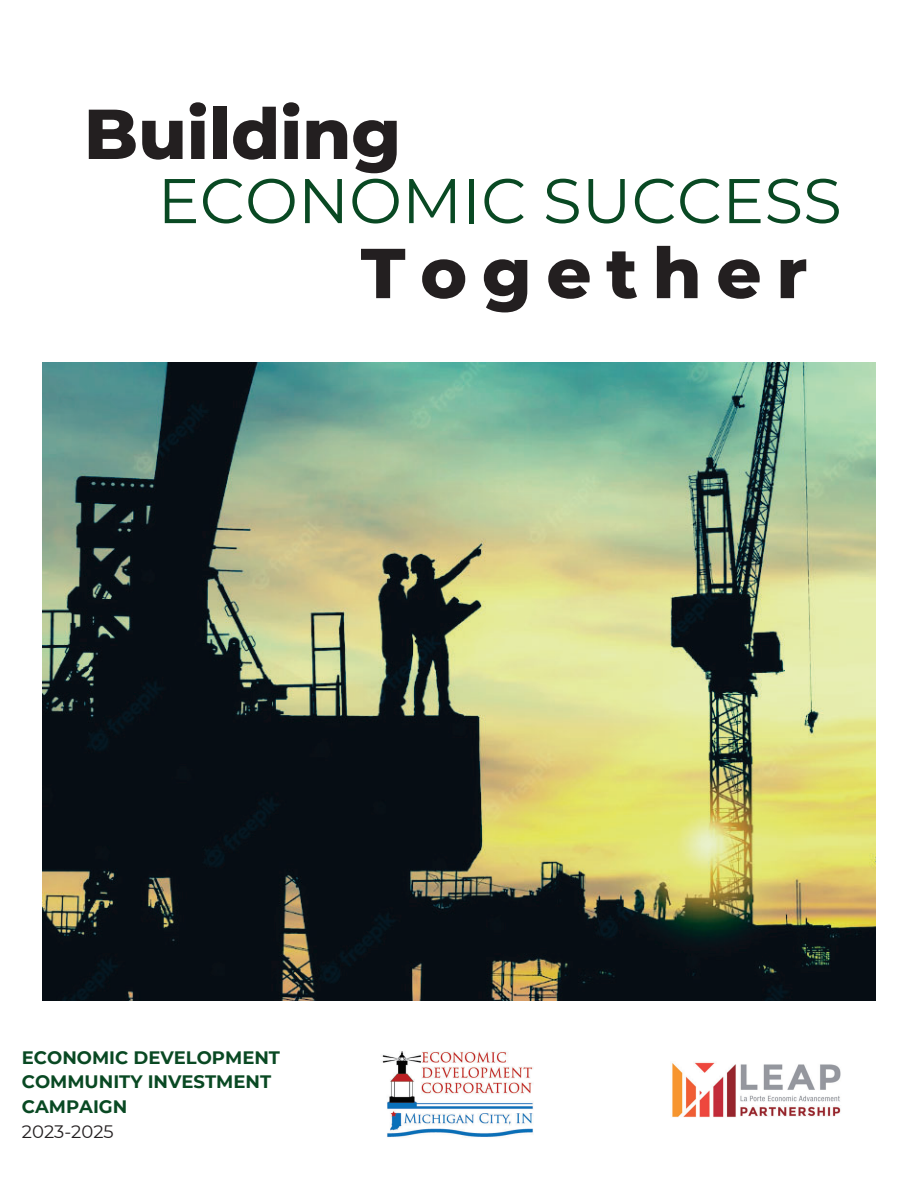
<style>
.page{position:relative;width:918px;height:1188px;background:#fff}
.page>*{position:absolute;margin:0;border:0;box-sizing:border-box;transform-origin:0 0}
.t1{font:800 70.5px/139.2px "Montserrat";letter-spacing:.105em;color:#231f20}
.t2{font:63px "Montserrat";color:#094923}
.t3{font:700 18px/24.8px "Montserrat";color:#094923}
.t4{font:18px "Montserrat";color:#231f20}
</style>
<div class="page">
<img style="left:42px;top:363px;width:834px;height:638px">
<img style="left:672px;top:1062px;width:169px;height:56px">
<img style="left:382px;top:1051px;width:151px;height:87px">
<h1 class="t1" style="left:361px;top:64px;width:448px;text-indent:-277px">Building<br>Together</h1>
<h2 class="t2" style="left:158px;top:162px;width:686px">ECONOMIC SUCCESS</h2>
<p class="t3" style="left:22px;top:1045px;width:260px">ECONOMIC DEVELOPMENT<br>COMMUNITY INVESTMENT<br>CAMPAIGN</p>
<p class="t4" style="left:22px;top:1120px;width:93px">2023-2025</p>
</div>
